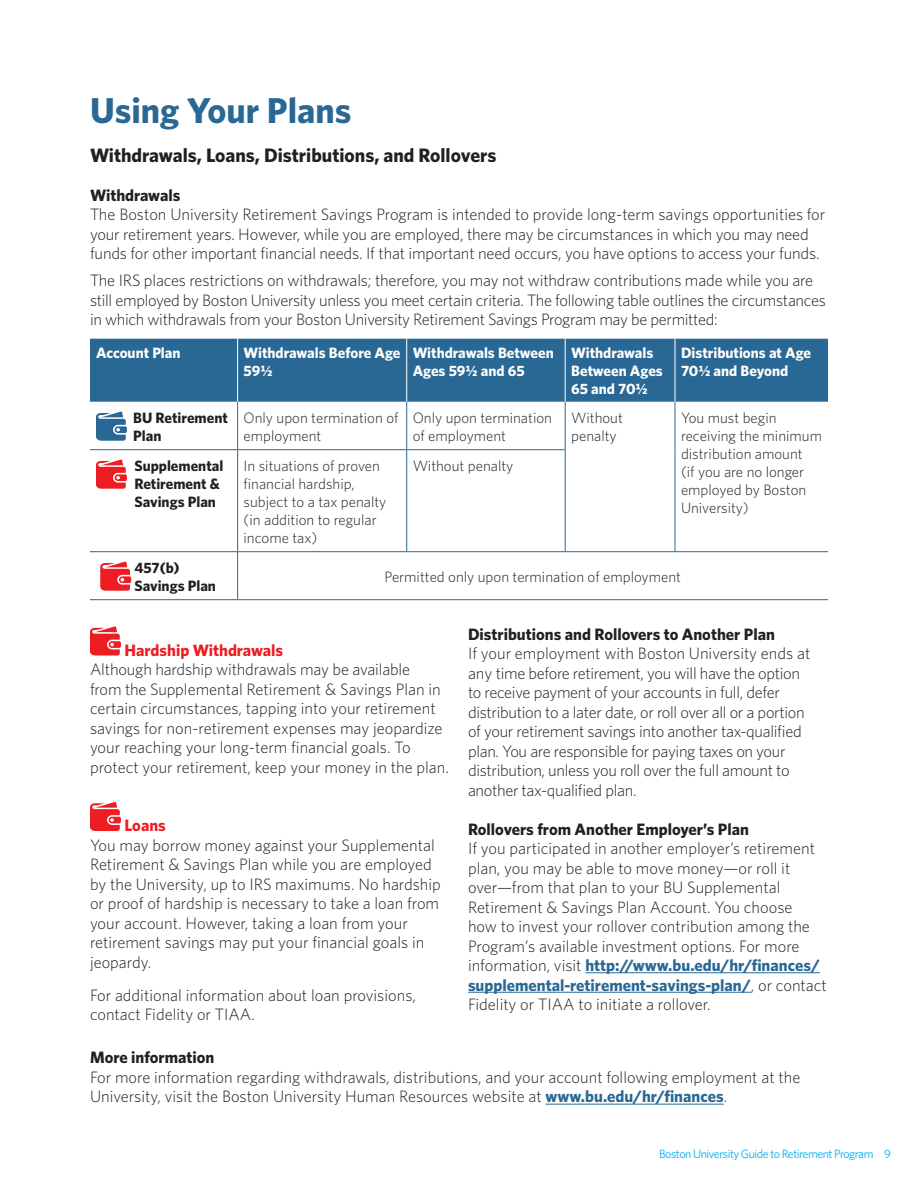
<style>
.page{position:relative;width:918px;height:1188px;background:#fff}
.page>*{position:absolute;margin:0;border:0;box-sizing:border-box;transform-origin:0 0}
.t1{font:700 36px "Whitney";color:#296894}
.t2{font:700 19.5px "Whitney";color:#231f20}
.List_Bullet{font:300 16.5px/19.5px "Whitney";letter-spacing:-.01em;color:#231f20}
.Base_Bold{font:300 16.5px/19.5px "Whitney";color:#231f20}
.t3{font:700 16.5px "Whitney";color:#231f20}
.red{font:700 16.5px "Whitney";color:#ee1d23}
.List_Bullet-2{font:300 15px/18px "Whitney";color:#231f20}
.white_chart{font:700 15px/18px "Whitney";color:#fff}
.List_Bullet-3{font:700 15px/18px "Whitney";color:#231f20}
.t4{font:12px "Whitney";letter-spacing:-.04em;color:#00aeef}
.s1{font-weight:700;color:#296894}
</style>
<div class="page">
<svg style="left:90px;top:626px;width:31px;height:30px"></svg>
<svg style="left:90px;top:802px;width:31px;height:29px"></svg>
<hr style="left:585px;top:972px;width:235px;height:1px;background:#296894">
<hr style="left:468px;top:992px;width:283px;height:1px;background:#296894">
<div style="left:90px;top:339px;width:738px;height:63px;background:#296894"></div>
<hr style="left:237px;top:402px;width:1px;height:47px;background:#296894">
<hr style="left:406px;top:402px;width:1px;height:47px;background:#296894">
<hr style="left:565px;top:402px;width:1px;height:47px;background:#296894">
<hr style="left:675px;top:402px;width:1px;height:48px;background:#296894">
<hr style="left:675px;top:450px;width:1px;height:101px;background:#296894">
<hr style="left:237px;top:450px;width:1px;height:101px;background:#296894">
<hr style="left:406px;top:450px;width:1px;height:101px;background:#296894">
<hr style="left:565px;top:450px;width:1px;height:101px;background:#296894">
<hr style="left:237px;top:552px;width:1px;height:47px;background:#296894">
<hr style="left:90px;top:449px;width:148px;height:1px;background:#296894">
<hr style="left:238px;top:449px;width:169px;height:1px;background:#296894">
<hr style="left:407px;top:449px;width:159px;height:1px;background:#296894">
<hr style="left:565px;top:551px;width:110px;height:1px;background:#296894">
<hr style="left:675px;top:551px;width:153px;height:1px;background:#296894">
<hr style="left:90px;top:551px;width:148px;height:1px;background:#296894">
<hr style="left:238px;top:551px;width:169px;height:1px;background:#296894">
<hr style="left:407px;top:551px;width:158px;height:1px;background:#296894">
<hr style="left:90px;top:599px;width:148px;height:1px;background:#296894">
<hr style="left:238px;top:599px;width:169px;height:1px;background:#296894">
<hr style="left:407px;top:599px;width:158px;height:1px;background:#296894">
<hr style="left:565px;top:599px;width:110px;height:1px;background:#296894">
<hr style="left:675px;top:599px;width:153px;height:1px;background:#296894">
<hr style="left:237px;top:339px;width:1px;height:63px;background:#fff">
<hr style="left:406px;top:339px;width:1px;height:63px;background:#fff">
<hr style="left:565px;top:339px;width:1px;height:63px;background:#fff">
<hr style="left:675px;top:339px;width:1px;height:63px;background:#fff">
<svg style="left:96px;top:412px;width:31px;height:29px"></svg>
<svg style="left:96px;top:460px;width:31px;height:29px"></svg>
<svg style="left:100px;top:562px;width:31px;height:29px"></svg>
<hr style="left:546px;top:1104px;width:178px;height:1px;background:#296894">
<p class="t1" style="left:90px;top:86px;width:263px">Using Your Plans</p>
<p class="t2" style="left:90px;top:142px;width:408px">Withdrawals, Loans, Distributions, and Rollovers</p>
<p class="t3" style="left:90px;top:184px;width:92px">Withdrawals</p>
<p class="List_Bullet" style="left:90px;top:204px;width:737px">The Boston University Retirement Savings Program is intended to provide long-term savings opportunities for your retirement years. However, while you are employed, there may be circumstances in which you may need funds for other important financial needs. If that important need occurs, you have options to access your funds.</p>
<p class="List_Bullet" style="left:90px;top:270px;width:737px">The IRS places restrictions on withdrawals; therefore, you may not withdraw contributions made while you are still employed by Boston University unless you meet certain criteria. The following table outlines the circumstances in which withdrawals from your Boston University Retirement Savings Program may be permitted:</p>
<p class="white_chart" style="left:96px;top:344px;width:86px">Account Plan</p>
<p class="white_chart" style="left:244px;top:344px;width:158px">Withdrawals Before Age<br>59½</p>
<p class="white_chart" style="left:413px;top:344px;width:143px">Withdrawals Between<br>Ages 59½ and 65</p>
<p class="white_chart" style="left:571px;top:344px;width:93px">Withdrawals<br>Between Ages<br>65 and 70½</p>
<p class="white_chart" style="left:681px;top:344px;width:132px">Distributions at Age<br>70½ and Beyond</p>
<p class="List_Bullet-3" style="left:133px;top:408px;width:96px">BU Retirement<br>Plan</p>
<p class="List_Bullet-2" style="left:244px;top:408px;width:156px">Only upon termination of employment</p>
<p class="List_Bullet-2" style="left:413px;top:408px;width:141px">Only upon termination of employment</p>
<p class="List_Bullet-2" style="left:571px;top:408px;width:53px">Without penalty</p>
<p class="List_Bullet-2" style="left:681px;top:408px;width:142px">You must begin receiving the minimum distribution amount<br>(if you are no longer employed by Boston<br>University)</p>
<p class="List_Bullet-3" style="left:134px;top:456px;width:90px">Supplemental<br>Retirement &amp;<br>Savings Plan</p>
<p class="List_Bullet-2" style="left:244px;top:456px;width:144px">In situations of proven financial hardship, subject to a tax penalty (in addition to regular income tax)</p>
<p class="List_Bullet-2" style="left:413px;top:456px;width:102px">Without penalty</p>
<p class="List_Bullet-3" style="left:134px;top:558px;width:83px">457(b)<br>Savings Plan</p>
<p class="List_Bullet-2" style="left:385px;top:567px;width:298px">Permitted only upon termination of employment</p>
<p class="red" style="left:124px;top:639px;width:160px">Hardship Withdrawals</p>
<p class="List_Bullet" style="left:90px;top:659px;width:360px">Although hardship withdrawals may be available<br>from the Supplemental Retirement &amp; Savings Plan in certain circumstances, tapping into your retirement savings for non-retirement expenses may jeopardize your reaching your long-term financial goals. To protect your retirement, keep your money in the plan.</p>
<p class="red" style="left:124px;top:814px;width:43px">Loans</p>
<p class="List_Bullet" style="left:90px;top:835px;width:352px">You may borrow money against your Supplemental Retirement &amp; Savings Plan while you are employed by the University, up to IRS maximums. No hardship or proof of hardship is necessary to take a loan from your account. However, taking a loan from your retirement savings may put your financial goals in jeopardy.</p>
<p class="List_Bullet" style="left:90px;top:985px;width:328px">For additional information about loan provisions, contact Fidelity or TIAA.</p>
<p class="t3" style="left:468px;top:623px;width:308px">Distributions and Rollovers to Another Plan</p>
<p class="List_Bullet" style="left:468px;top:643px;width:344px">If your employment with Boston University ends at any time before retirement, you will have the option to receive payment of your accounts in full, defer distribution to a later date, or roll over all or a portion of your retirement savings into another tax-qualified plan. You are responsible for paying taxes on your distribution, unless you roll over the full amount to another tax-qualified plan.</p>
<p class="t3" style="left:468px;top:818px;width:282px">Rollovers from Another Employer’s Plan</p>
<p class="List_Bullet" style="left:468px;top:838px;width:360px">If you participated in another employer’s retirement plan, you may be able to move money—or roll it over—from that plan to your BU Supplemental Retirement &amp; Savings Plan Account. You choose<br>how to invest your rollover contribution among the Program’s available investment options. For more information, visit <span class="s1">http://www.bu.edu/hr/finances/ supplemental-retirement-savings-plan/</span>, or contact Fidelity or TIAA to initiate a rollover.</p>
<p class="t3" style="left:90px;top:1047px;width:126px">More information</p>
<p class="Base_Bold" style="left:90px;top:1067px;width:712px">For more information regarding withdrawals, distributions, and your account following employment at the<br>University, visit the Boston University Human Resources website at <span class="s1">www.bu.edu/hr/finances</span>.</p>
<p class="t4" style="left:659px;top:1146px;width:233px">Boston University Guide to Retirement Program 9</p>
</div>
